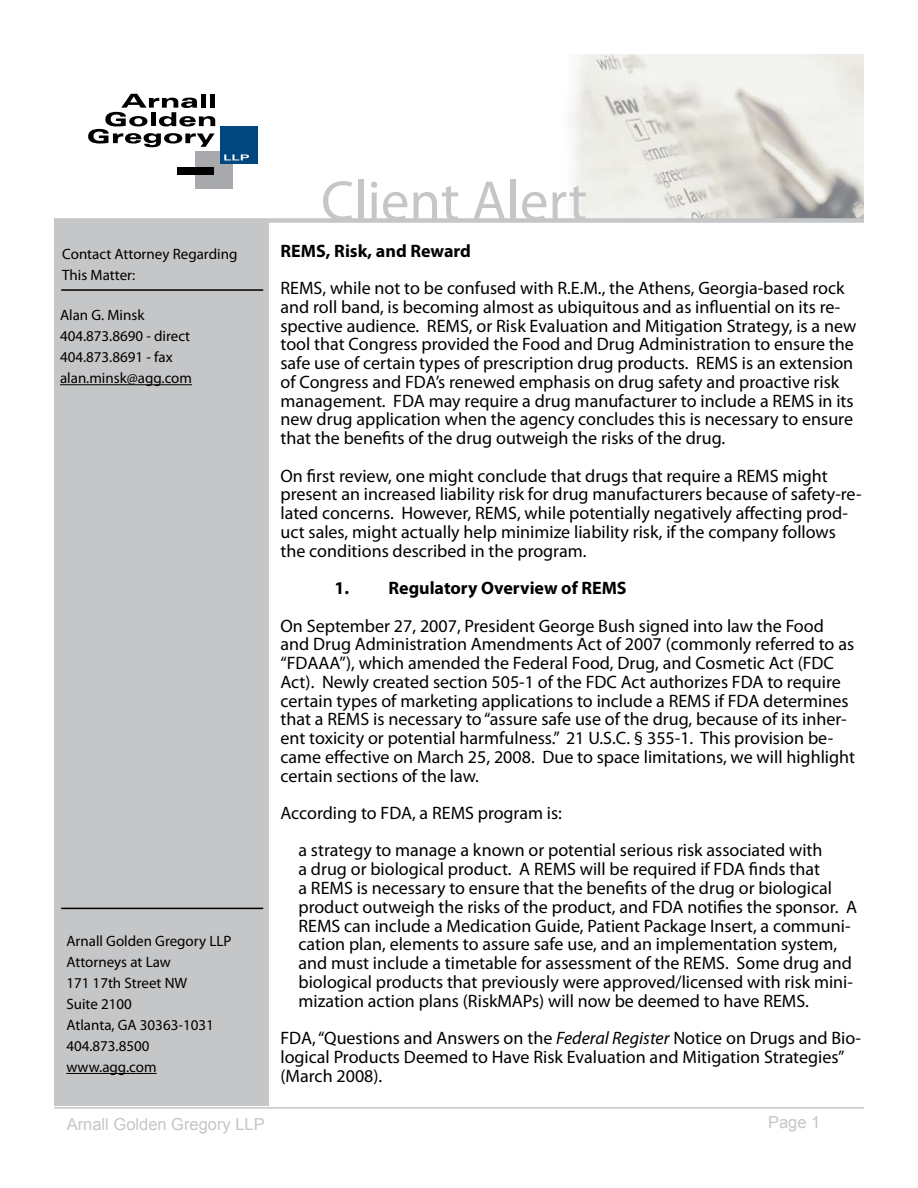
<style>
.page{position:relative;width:918px;height:1188px;background:#fff}
.page>*{position:absolute;margin:0;border:0;box-sizing:border-box;transform-origin:0 0}
.t1{font:57px "Myriad Pro";color:#c5c6c8}
.t2{font:18px/18.8px "Myriad Pro";color:#000}
.t3{font:700 18px "Myriad Pro";color:#000}
.t4{font:16.5px "Arial";color:#c5c6c8}
.t5{font:15px/21px "Myriad Pro";color:#000}
.s1{font-style:italic}
</style>
<div class="page">
<div style="left:54px;top:173px;width:214px;height:932px;background:#c5c6c8"></div>
<hr style="left:66px;top:1073px;width:91px;height:1px;background:#000">
<hr style="left:61px;top:908px;width:202px;height:1px;background:#000">
<hr style="left:61px;top:289px;width:202px;height:2px;background:#000">
<hr style="left:54px;top:1107px;width:810px;height:2px;background:#c5c6c8">
<img style="left:54px;top:55px;width:810px;height:163px">
<div style="left:195px;top:151px;width:37px;height:38px;background:#a7a9ac"></div>
<div style="left:177px;top:167px;width:36px;height:7px;background:#000"></div>
<div style="left:220px;top:126px;width:37px;height:38px;background:#00467f"></div>
<svg style="left:224px;top:154px;width:25px;height:6px"></svg>
<svg style="left:88px;top:94px;width:127px;height:53px"></svg>
<div style="left:54px;top:218px;width:810px;height:5px;background:#c5c6c8"></div>
<hr style="left:60px;top:384px;width:132px;height:1px;background:#000">
<p class="t5" style="left:62px;top:243px;width:177px">Contact Attorney Regarding<br>This Matter:</p>
<p class="t5" style="left:60px;top:304px;width:134px">Alan G. Minsk<br>404.873.8690 - direct<br>404.873.8691 - fax alan.minsk@agg.com</p>
<p class="t5" style="left:66px;top:930px;width:167px">Arnall Golden Gregory LLP<br>Attorneys at Law<br>171 17th Street NW<br>Suite 2100<br>Atlanta, GA 30363-1031<br>404.873.8500 www.agg.com</p>
<h1 class="t1" style="left:321px;top:166px;width:268px">Client Alert</h1>
<p class="t3" style="left:280px;top:239px;width:192px">REMS, Risk, and Reward</p>
<p class="t2" style="left:280px;top:278px;width:577px">REMS, while not to be confused with R.E.M., the Athens, Georgia-based rock and roll band, is becoming almost as ubiquitous and as influential on its re&shy;spective audience. REMS, or Risk Evaluation and Mitigation Strategy, is a new tool that Congress provided the Food and Drug Administration to ensure the safe use of certain types of prescription drug products. REMS is an extension of Congress and FDA’s renewed emphasis on drug safety and proactive risk management. FDA may require a drug manufacturer to include a REMS in its new drug application when the agency concludes this is necessary to ensure that the benefits of the drug outweigh the risks of the drug.</p>
<p class="t2" style="left:280px;top:466px;width:583px">On first review, one might conclude that drugs that require a REMS might present an increased liability risk for drug manufacturers because of safety-re&shy;lated concerns. However, REMS, while potentially negatively affecting prod&shy;uct sales, might actually help minimize liability risk, if the company follows the conditions described in the program.</p>
<p class="t3" style="left:334px;top:576px;width:294px">1. Regulatory Overview of REMS</p>
<p class="t2" style="left:280px;top:616px;width:576px">On September 27, 2007, President George Bush signed into law the Food and Drug Administration Amendments Act of 2007 (commonly referred to as “FDAAA”), which amended the Federal Food, Drug, and Cosmetic Act (FDC Act). Newly created section 505-1 of the FDC Act authorizes FDA to require certain types of marketing applications to include a REMS if FDA determines that a REMS is necessary to “assure safe use of the drug, because of its inher&shy;ent toxicity or potential harmfulness.” 21 U.S.C. § 355-1. This provision be&shy;came effective on March 25, 2008. Due to space limitations, we will highlight certain sections of the law.</p>
<p class="t2" style="left:298px;top:794px;width:525px;line-height:37.5px;text-indent:-18px">According to FDA, a REMS program is:<br>a strategy to manage a known or potential serious risk associated with</p>
<p class="t2" style="left:298px;top:860px;width:560px">a drug or biological product. A REMS will be required if FDA finds that<br>a REMS is necessary to ensure that the benefits of the drug or biological product outweigh the risks of the product, and FDA notifies the sponsor. A REMS can include a Medication Guide, Patient Package Insert, a communi&shy;cation plan, elements to assure safe use, and an implementation system, and must include a timetable for assessment of the REMS. Some drug and biological products that previously were approved/licensed with risk mini&shy;mization action plans (RiskMAPs) will now be deemed to have REMS.</p>
<p class="t2" style="left:280px;top:1028px;width:582px">FDA, “Questions and Answers on the <span class="s1">Federal Register</span> Notice on Drugs and Bio&shy;logical Products Deemed to Have Risk Evaluation and Mitigation Strategies” (March 2008).</p>
<p class="t4" style="left:67px;top:1114px;width:200px">Arnall Golden Gregory LLP</p>
<p class="t4" style="left:768px;top:1111px;width:54px">Page 1</p>
</div>
